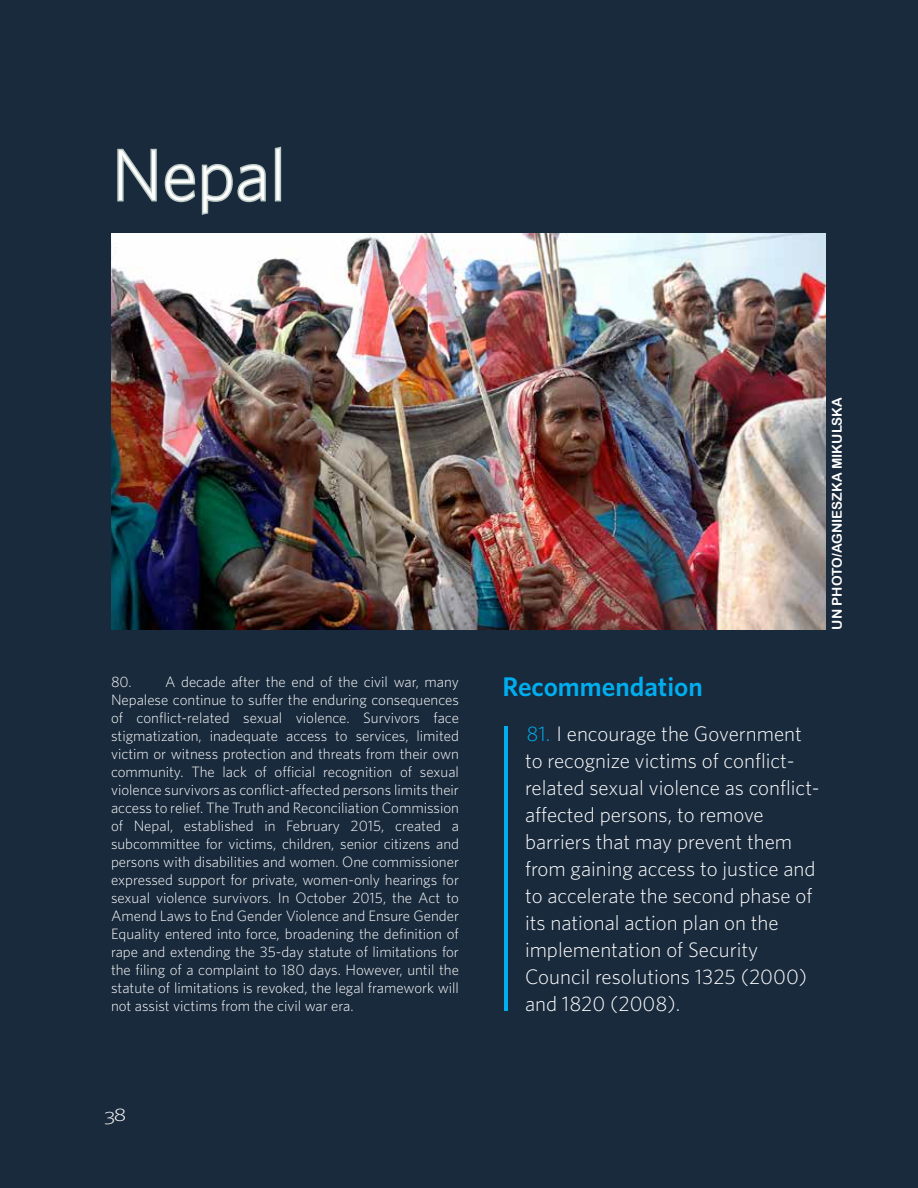
<style>
.page{position:relative;width:918px;height:1188px;background:#192a3c}
.page>*{position:absolute;margin:0;border:0;box-sizing:border-box;transform-origin:0 0}
.t1{font:300 72px "Whitney";color:#fff}
.t2{font:600 27px "Whitney";color:#00aeef}
.t3{font:300 21px/27px "Whitney";color:#fff}
.t4{font:18px "Whitney Light SC";color:#fff;scale:1.32 1}
.t5{font:300 15px/18px "Whitney";color:#fff;text-align:justify}
.t6{font:13.5px "Arial Rounded MT Bold";color:#fff}
.s1{color:#00aeef}
</style>
<div class="page">
<img style="left:112px;top:234px;width:714px;height:396px">
<hr style="left:504px;top:727px;width:4px;height:284px;background:#00aeef">
<svg style="left:117px;top:148px;width:149px;height:67px"></svg>
<svg style="left:274px;top:146px;width:8px;height:56px"></svg>
<hr style="left:917px;top:639px;width:1px;height:441px;background:#2c1a0c">
<h1 class="t1" style="left:112px;top:133px;width:176px">Nepal</h1>
<p class="t6" style="left:829px;top:630px;width:234px;rotate:-90deg">UN PHOTO/AGNIESZKA MIKULSKA</p>
<p class="t5" style="left:111px;top:673px;width:350px">80. A decade after the end of the civil war, many Nepalese continue to suffer the enduring consequences of conflict-related sexual violence. Survivors face stigmatization, inadequate access to services, limited victim or witness protection and threats from their own community. The lack of official recognition of sexual violence survivors as conflict-affected persons limits their access to relief. The Truth and Reconciliation Commission of Nepal, established in February 2015, created a subcommittee for victims, children, senior citizens and persons with disabilities and women. One commissioner expressed support for private, women-only hearings for sexual violence survivors. In October 2015, the Act to Amend Laws to End Gender Violence and Ensure Gender Equality entered into force, broadening the definition of rape and extending the 35-day statute of limitations for the filing of a complaint to 180 days. However, until the statute of limitations is revoked, the legal framework will not assist victims from the civil war era.</p>
<h2 class="t2" style="left:502px;top:670px;width:202px">Recommendation</h2>
<p class="t3" style="left:525px;top:720px;width:296px"><span class="s1">81.</span> I encourage the Government to recognize victims of conflict&shy;related sexual violence as conflict&shy;affected persons, to remove barriers that may prevent them from gaining access to justice and to accelerate the second phase of its national action plan on the implementation of Security<br>Council resolutions 1325 (2000) and 1820 (2008).</p>
<p class="t4" style="left:105px;top:1105px;width:18px">38</p>
</div>
